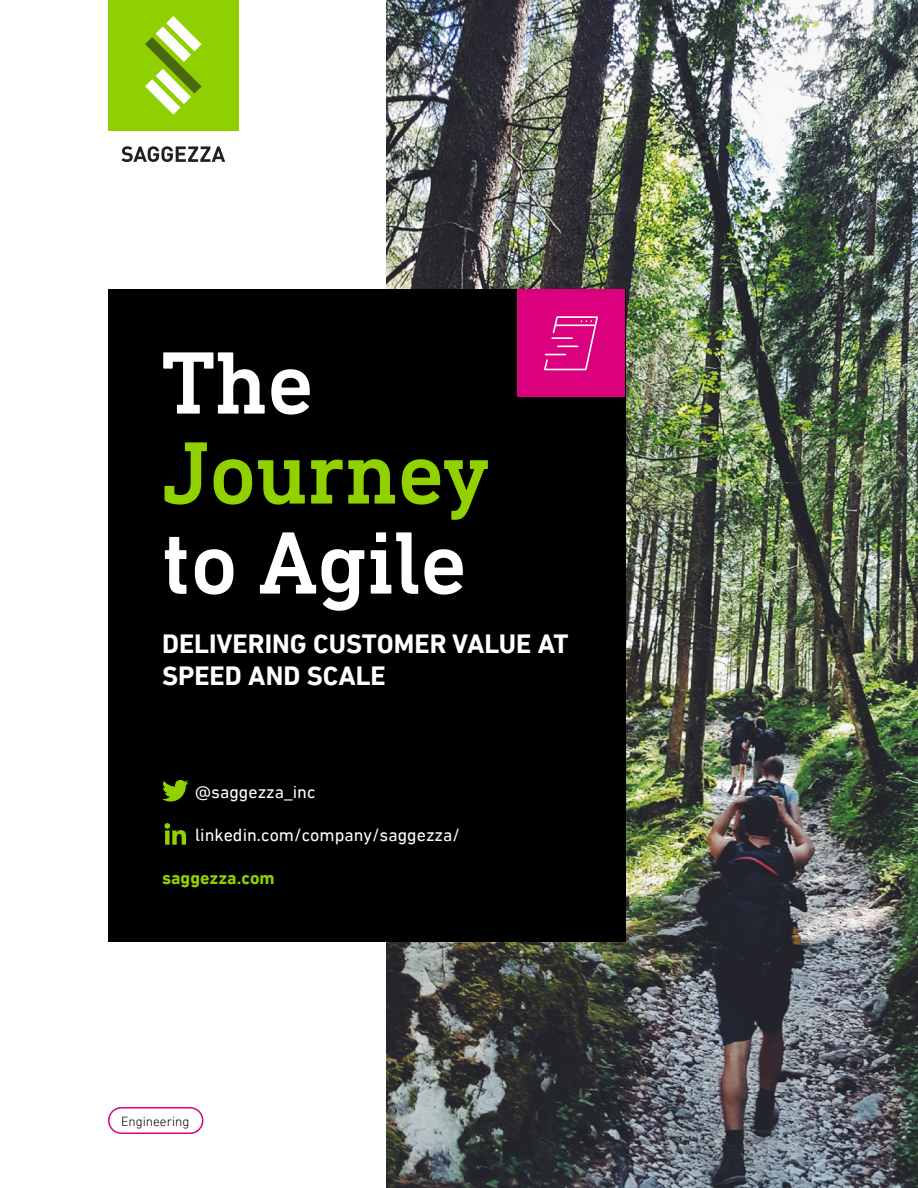
<style>
.page{position:relative;width:918px;height:1188px;background:#fff}
.page>*{position:absolute;margin:0;border:0;box-sizing:border-box;transform-origin:0 0}
.t1{font:500 90px "DIN Next Slab Pro";color:#fff}
.t2{font:500 90px "DIN Next Slab Pro";color:#91d100}
.t3{font:700 27px/32.4px "DIN Next LT Pro";color:#fff}
.t4{font:18px "DIN Next LT Pro";color:#fff}
.t5{font:700 18px "DIN Next LT Pro";color:#91d000}
.t6{font:300 13.35px "DIN Next LT Pro";color:#000}
</style>
<div class="page">
<img style="left:386px;top:0;width:532px;height:1188px">
<div style="left:108px;top:289px;width:517px;height:437px;background:#000"></div>
<div style="left:108px;top:0;width:131px;height:131px;background:#91d000"></div>
<svg style="left:145px;top:16px;width:57px;height:99px"></svg>
<svg style="left:121px;top:146px;width:104px;height:16px"></svg>
<div style="left:517px;top:289px;width:108px;height:108px;background:#da007e"></div>
<svg style="left:544px;top:316px;width:54px;height:54px"></svg>
<div style="left:108px;top:1107px;width:95px;height:27px;border:2px solid #da007e;border-radius:13px"></div>
<div style="left:108px;top:726px;width:517px;height:216px;background:#000"></div>
<svg style="left:164px;top:823px;width:22px;height:22px"></svg>
<svg style="left:162px;top:780px;width:27px;height:21px"></svg>
<h1 class="t1" style="left:162px;top:331px;width:153px">The</h1>
<h1 class="t2" style="left:162px;top:421px;width:328px">Journey</h1>
<h1 class="t1" style="left:162px;top:511px;width:306px">to Agile</h1>
<h2 class="t3" style="left:162px;top:628px;width:408px">DELIVERING CUSTOMER VALUE AT<br>SPEED AND SCALE</h2>
<p class="t4" style="left:195px;top:781px;width:122px">@saggezza_inc</p>
<p class="t4" style="left:195px;top:824px;width:266px">linkedin.com/company/saggezza/</p>
<p class="t5" style="left:162px;top:867px;width:114px">saggezza.com</p>
<p class="t6" style="left:121px;top:1114px;width:70px">Engineering</p>
</div>
